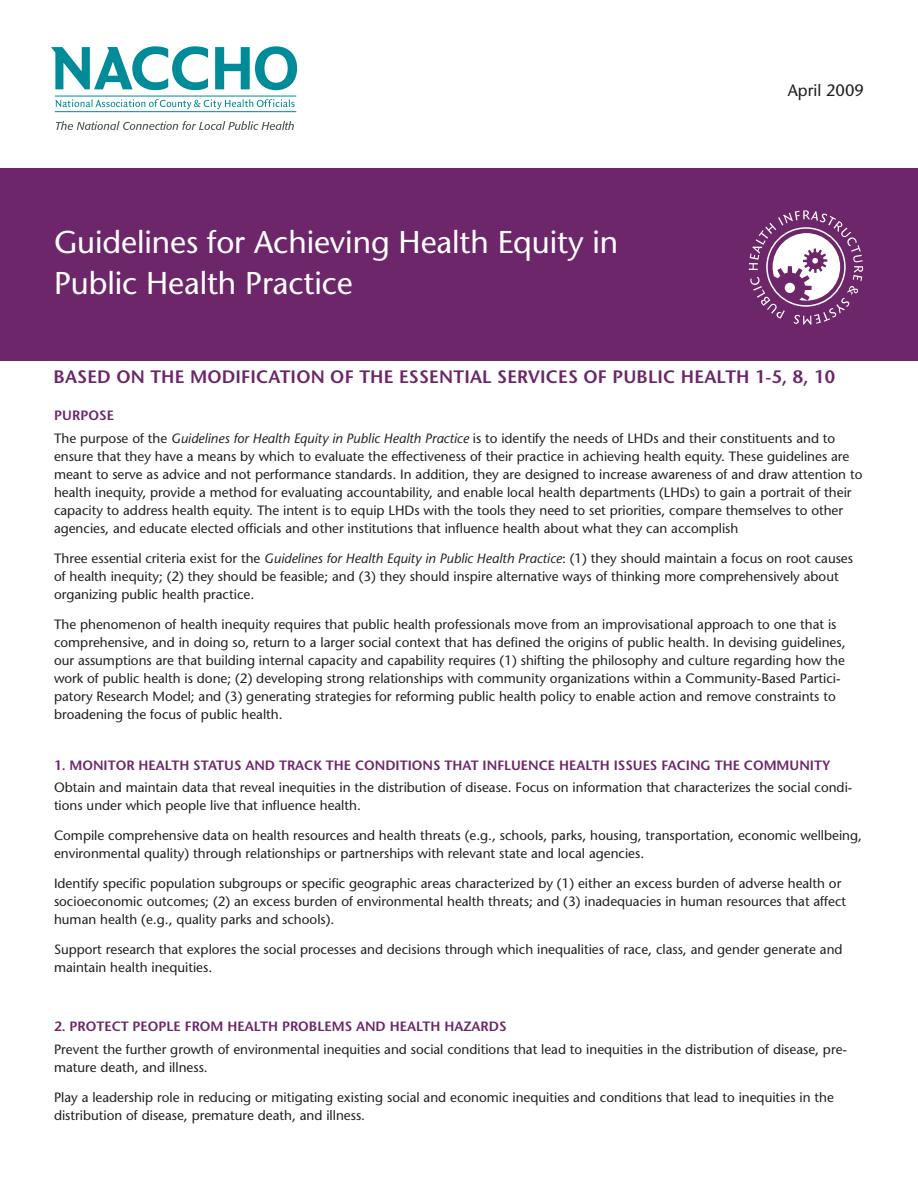
<style>
.page{position:relative;width:918px;height:1188px;background:#fff}
.page>*{position:absolute;margin:0;border:0;box-sizing:border-box;transform-origin:0 0}
.t1{font:31.5px/40.5px "Stone Sans";letter-spacing:-.005em;color:#fff}
.C{font:600 18px "Stone Sans";letter-spacing:.01em;color:#6c2669}
.t2{font:16.5px "Stone Sans";color:#231f20}
.body_copy{font:13.5px/18px "Stone Sans";color:#231f20}
.A{font:600 13.5px "Stone Sans";color:#6c2669}
.C-2{font:600 13.5px "Stone Sans";letter-spacing:.01em;color:#6c2669}
.s1{font-style:italic}
</style>
<div class="page">
<div style="left:0;top:168px;width:918px;height:193px;background:#6c2669"></div>
<svg style="left:56px;top:121px;width:238px;height:9px"></svg>
<svg style="left:51px;top:46px;width:157px;height:44px"></svg>
<svg style="left:215px;top:46px;width:82px;height:44px"></svg>
<svg style="left:55px;top:99px;width:240px;height:10px"></svg>
<hr style="left:55px;top:96px;width:241px;height:1px;background:#008b98">
<hr style="left:55px;top:111px;width:241px;height:1px;background:#008b98">
<svg style="left:749px;top:210px;width:114px;height:115px"></svg>
<p class="t1" style="left:54px;top:222px;width:566px">Guidelines for Achieving Health Equity in<br>Public Health Practice</p>
<p class="t2" style="left:788px;top:80px;width:78px">April 2009</p>
<p class="C" style="left:54px;top:366px;width:783px">BASED ON THE MODIFICATION OF THE ESSENTIAL SERVICES OF PUBLIC HEALTH 1-5, 8, 10</p>
<p class="C-2" style="left:54px;top:407px;width:62px">PURPOSE</p>
<p class="body_copy" style="left:54px;top:429px;width:810px">The purpose of the <span class="s1">Guidelines for Health Equity in Public Health Practice</span> is to identify the needs of LHDs and their constituents and to ensure that they have a means by which to evaluate the effectiveness of their practice in achieving health equity. These guidelines are meant to serve as advice and not performance standards. In addition, they are designed to increase awareness of and draw attention to health inequity, provide a method for evaluating accountability, and enable local health departments (LHDs) to gain a portrait of their capacity to address health equity. The intent is to equip LHDs with the tools they need to set priorities, compare themselves to other agencies, and educate elected officials and other institutions that influence health about what they can accomplish</p>
<p class="body_copy" style="left:54px;top:549px;width:801px">Three essential criteria exist for the <span class="s1">Guidelines for Health Equity in Public Health Practice</span>: (1) they should maintain a focus on root causes of health inequity; (2) they should be feasible; and (3) they should inspire alternative ways of thinking more comprehensively about organizing public health practice.</p>
<p class="body_copy" style="left:54px;top:615px;width:793px">The phenomenon of health inequity requires that public health professionals move from an improvisational approach to one that is comprehensive, and in doing so, return to a larger social context that has defined the origins of public health. In devising guidelines, our assumptions are that building internal capacity and capability requires (1) shifting the philosophy and culture regarding how the work of public health is done; (2) developing strong relationships with community organizations within a Community-Based Partici&shy;patory Research Model; and (3) generating strategies for reforming public health policy to enable action and remove constraints to broadening the focus of public health.</p>
<p class="A" style="left:54px;top:757px;width:778px">1. MONITOR HEALTH STATUS AND TRACK THE CONDITIONS THAT INFLUENCE HEALTH ISSUES FACING THE COMMUNITY</p>
<p class="body_copy" style="left:54px;top:778px;width:800px">Obtain and maintain data that reveal inequities in the distribution of disease. Focus on information that characterizes the social condi&shy;tions under which people live that influence health.</p>
<p class="body_copy" style="left:54px;top:826px;width:810px">Compile comprehensive data on health resources and health threats (e.g., schools, parks, housing, transportation, economic wellbeing, environmental quality) through relationships or partnerships with relevant state and local agencies.</p>
<p class="body_copy" style="left:54px;top:874px;width:794px">Identify specific population subgroups or specific geographic areas characterized by (1) either an excess burden of adverse health or socioeconomic outcomes; (2) an excess burden of environmental health threats; and (3) inadequacies in human resources that affect human health (e.g., quality parks and schools).</p>
<p class="body_copy" style="left:54px;top:940px;width:790px">Support research that explores the social processes and decisions through which inequalities of race, class, and gender generate and maintain health inequities.</p>
<p class="A" style="left:54px;top:1019px;width:454px">2. PROTECT PEOPLE FROM HEALTH PROBLEMS AND HEALTH HAZARDS</p>
<p class="body_copy" style="left:54px;top:1040px;width:795px">Prevent the further growth of environmental inequities and social conditions that lead to inequities in the distribution of disease, pre&shy;mature death, and illness.</p>
<p class="body_copy" style="left:54px;top:1088px;width:781px">Play a leadership role in reducing or mitigating existing social and economic inequities and conditions that lead to inequities in the distribution of disease, premature death, and illness.</p>
</div>
